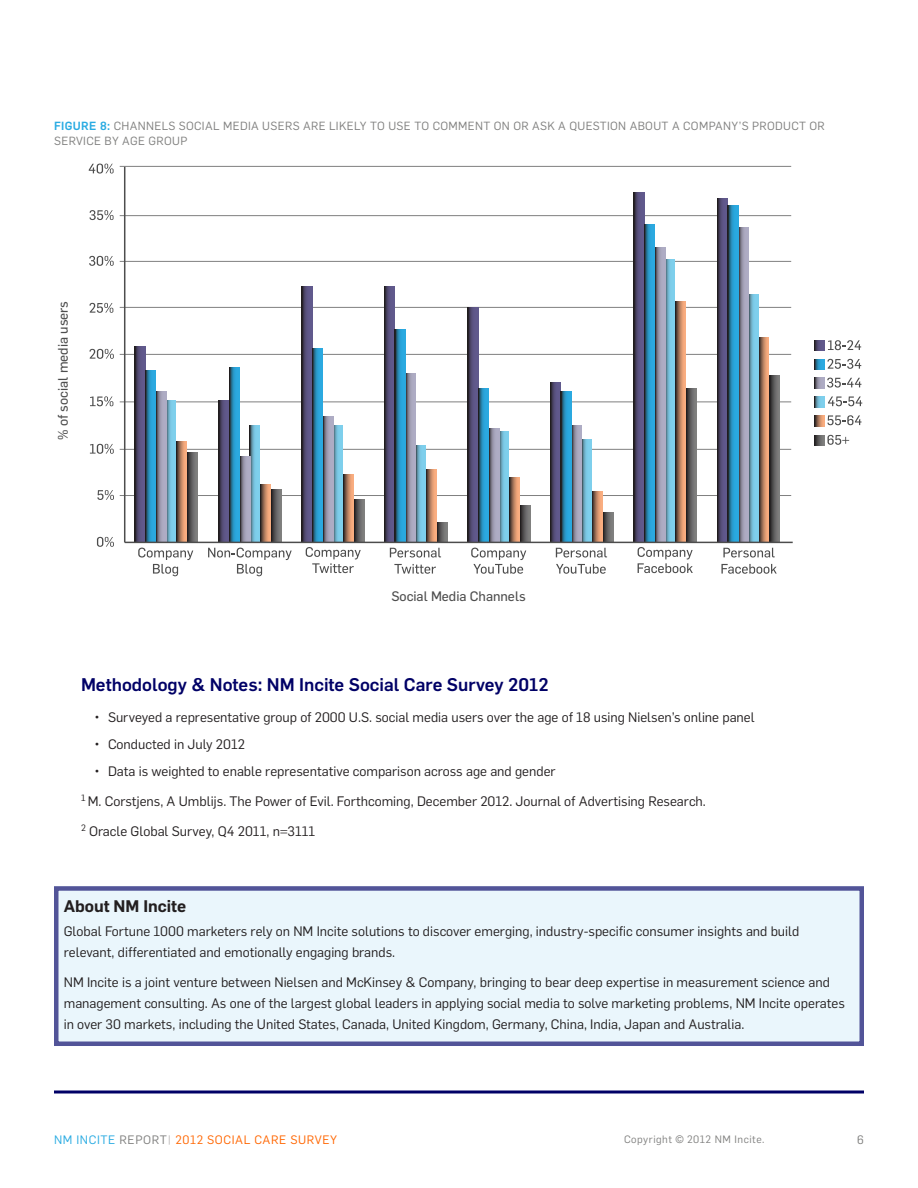
<style>
.page{position:relative;width:918px;height:1188px;background:#fff}
.page>*{position:absolute;margin:0;border:0;box-sizing:border-box;transform-origin:0 0}
.Sub_Heading{font:500 18px "Flama";color:#006}
.t1{font:600 16.5px "Flama";color:#231f20}
.Body_Copy{font:13.5px/21px "Flama";color:#231f20}
.Main_Bullets{font:13.5px "Flama";color:#231f20}
.t2{font:13.5px "Flama Basic";color:#4d4d4d}
.t3{font:12px "Flama";letter-spacing:.05em;color:#f60}
.quotes{font:12px "Flama";color:#80807f}
.titles_-_orange_ALL{font:11.7px/15px "Flama";letter-spacing:.03em;color:#80807f}
.t4{font:10.5px "Flama";letter-spacing:.05em;color:#80807f}
.s1{font-weight:500;color:#29abe2}
.s2{color:#29abe2}
.s3{color:#80807f}
.s4{color:#b7b4b4}
.s5{font-family:"Arial"}
</style>
<div class="page">
<svg style="left:54px;top:1090px;width:810px;height:4px;background:#3f3f8c"></svg>
<div style="left:54px;top:886px;width:810px;height:155px;background:#eaf6fc"></div>
<div style="left:54px;top:886px;width:810px;height:160px;border:4px solid #525498"></div>
<hr style="left:120px;top:449px;width:671px;height:1px;background:#808080">
<hr style="left:120px;top:495px;width:671px;height:1px;background:#808080">
<hr style="left:120px;top:215px;width:671px;height:1px;background:#808080">
<hr style="left:120px;top:261px;width:671px;height:1px;background:#808080">
<hr style="left:120px;top:307px;width:671px;height:1px;background:#808080">
<hr style="left:120px;top:354px;width:671px;height:1px;background:#808080">
<hr style="left:120px;top:402px;width:671px;height:1px;background:#808080">
<hr style="left:124px;top:166px;width:1px;height:376px;background:#4d4d4d">
<svg style="left:135px;top:346px;width:10px;height:196px;background:#514a72"></svg>
<svg style="left:187px;top:452px;width:10px;height:90px"></svg>
<svg style="left:176px;top:442px;width:10px;height:100px"></svg>
<svg style="left:166px;top:401px;width:10px;height:141px"></svg>
<svg style="left:156px;top:391px;width:10px;height:151px;background:#8e8b9e"></svg>
<svg style="left:145px;top:370px;width:11px;height:172px;background:#2785af"></svg>
<svg style="left:302px;top:286px;width:10px;height:256px;background:#514a72"></svg>
<svg style="left:354px;top:499px;width:10px;height:43px"></svg>
<svg style="left:343px;top:474px;width:10px;height:68px"></svg>
<svg style="left:333px;top:426px;width:10px;height:116px"></svg>
<svg style="left:323px;top:416px;width:10px;height:126px"></svg>
<svg style="left:312px;top:349px;width:11px;height:193px;background:#2785af"></svg>
<svg style="left:219px;top:401px;width:10px;height:141px"></svg>
<svg style="left:271px;top:489px;width:10px;height:53px"></svg>
<svg style="left:260px;top:484px;width:10px;height:58px"></svg>
<svg style="left:249px;top:426px;width:11px;height:116px"></svg>
<svg style="left:240px;top:456px;width:10px;height:86px"></svg>
<svg style="left:229px;top:367px;width:11px;height:175px;background:#2785af"></svg>
<svg style="left:384px;top:286px;width:11px;height:256px;background:#4a4466"></svg>
<svg style="left:437px;top:523px;width:10px;height:19px"></svg>
<svg style="left:426px;top:469px;width:10px;height:73px"></svg>
<svg style="left:416px;top:446px;width:10px;height:96px"></svg>
<svg style="left:405px;top:374px;width:11px;height:168px;background:#8993a9"></svg>
<svg style="left:395px;top:329px;width:10px;height:213px;background:#2787b1"></svg>
<svg style="left:468px;top:307px;width:10px;height:235px;background:#514a72"></svg>
<svg style="left:520px;top:506px;width:10px;height:36px"></svg>
<svg style="left:509px;top:477px;width:10px;height:65px"></svg>
<svg style="left:499px;top:431px;width:10px;height:111px"></svg>
<svg style="left:489px;top:429px;width:10px;height:113px"></svg>
<svg style="left:478px;top:389px;width:11px;height:153px;background:#2785af"></svg>
<svg style="left:550px;top:382px;width:11px;height:160px;background:#494365"></svg>
<svg style="left:603px;top:513px;width:10px;height:29px"></svg>
<svg style="left:592px;top:491px;width:10px;height:51px"></svg>
<svg style="left:582px;top:440px;width:10px;height:102px"></svg>
<svg style="left:571px;top:426px;width:11px;height:116px"></svg>
<svg style="left:561px;top:391px;width:10px;height:151px;background:#2787b1"></svg>
<svg style="left:634px;top:192px;width:10px;height:350px;background:#514a72"></svg>
<svg style="left:686px;top:389px;width:10px;height:153px;background:#595758"></svg>
<svg style="left:675px;top:301px;width:10px;height:241px;background:#a57459"></svg>
<svg style="left:665px;top:260px;width:10px;height:282px;background:#7abad4"></svg>
<svg style="left:655px;top:247px;width:10px;height:295px;background:#8e8b9e"></svg>
<svg style="left:644px;top:225px;width:11px;height:317px;background:#2786b0"></svg>
<svg style="left:717px;top:199px;width:11px;height:343px;background:#4a4366"></svg>
<svg style="left:769px;top:376px;width:11px;height:166px;background:#585757"></svg>
<svg style="left:758px;top:337px;width:11px;height:205px;background:#ab836b"></svg>
<svg style="left:749px;top:295px;width:9px;height:247px;background:#71b5ce"></svg>
<svg style="left:738px;top:228px;width:11px;height:314px;background:#8b94ab"></svg>
<svg style="left:728px;top:206px;width:10px;height:336px;background:#2789b4"></svg>
<hr style="left:125px;top:542px;width:668px;height:1px;background:#4d4d4d">
<hr style="left:120px;top:166px;width:671px;height:1px;background:#808080">
<svg style="left:89px;top:164px;width:25px;height:10px"></svg>
<svg style="left:90px;top:349px;width:24px;height:10px"></svg>
<svg style="left:90px;top:303px;width:23px;height:10px"></svg>
<svg style="left:90px;top:396px;width:23px;height:10px"></svg>
<svg style="left:90px;top:210px;width:24px;height:10px"></svg>
<svg style="left:97px;top:537px;width:17px;height:10px"></svg>
<svg style="left:89px;top:256px;width:25px;height:10px"></svg>
<svg style="left:97px;top:490px;width:17px;height:10px"></svg>
<svg style="left:90px;top:444px;width:24px;height:10px"></svg>
<svg style="left:138px;top:548px;width:55px;height:28px"></svg>
<svg style="left:208px;top:548px;width:84px;height:28px"></svg>
<svg style="left:306px;top:547px;width:55px;height:26px"></svg>
<svg style="left:390px;top:548px;width:51px;height:10px"></svg>
<svg style="left:394px;top:564px;width:42px;height:10px"></svg>
<svg style="left:471px;top:548px;width:55px;height:26px"></svg>
<svg style="left:556px;top:548px;width:51px;height:10px"></svg>
<svg style="left:556px;top:564px;width:50px;height:10px"></svg>
<svg style="left:638px;top:547px;width:55px;height:26px"></svg>
<svg style="left:723px;top:548px;width:52px;height:10px"></svg>
<svg style="left:721px;top:564px;width:56px;height:10px"></svg>
<svg style="left:814px;top:340px;width:47px;height:11px"></svg>
<svg style="left:814px;top:378px;width:47px;height:10px"></svg>
<svg style="left:814px;top:397px;width:48px;height:10px"></svg>
<svg style="left:814px;top:415px;width:48px;height:11px"></svg>
<svg style="left:814px;top:435px;width:35px;height:10px"></svg>
<svg style="left:814px;top:359px;width:47px;height:11px"></svg>
<p class="titles_-_orange_ALL" style="left:54px;top:118px;width:772px"><span class="s1">FIGURE 8:</span> CHANNELS SOCIAL MEDIA USERS ARE LIKELY TO USE TO COMMENT ON OR ASK A QUESTION ABOUT A COMPANY’S PRODUCT OR<br>SERVICE BY AGE GROUP</p>
<p class="t2" style="left:54px;top:440px;width:141px;rotate:-90deg">% of social media users</p>
<p class="t2" style="left:391px;top:587px;width:136px">Social Media Channels</p>
<p class="Sub_Heading" style="left:81px;top:671px;width:469px">Methodology &amp; Notes: NM Incite Social Care Survey 2012</p>
<p class="Main_Bullets" style="left:94px;top:708px;width:662px">• Surveyed a representative group of 2000 U.S. social media users over the age of 18 using Nielsen’s online panel</p>
<p class="Main_Bullets" style="left:94px;top:735px;width:152px">• Conducted in July 2012</p>
<p class="Main_Bullets" style="left:94px;top:762px;width:463px">• Data is weighted to enable representative comparison across age and gender</p>
<p class="Body_Copy" style="left:81px;top:790px;width:626px"><sup>1</sup> M. Corstjens, A Umblijs. The Power of Evil. Forthcoming, December 2012. Journal of Advertising Research.</p>
<p class="Body_Copy" style="left:81px;top:820px;width:236px"><sup>2</sup> Oracle Global Survey, Q4 2011, n=3111</p>
<p class="t1" style="left:64px;top:894px;width:124px">About NM Incite</p>
<p class="Body_Copy" style="left:64px;top:920px;width:737px">Global Fortune 1000 marketers rely on NM Incite solutions to discover emerging, industry-specific consumer insights and build relevant, differentiated and emotionally engaging brands.</p>
<p class="Body_Copy" style="left:64px;top:971px;width:783px">NM Incite is a joint venture between Nielsen and McKinsey &amp; Company, bringing to bear deep expertise in measurement science and management consulting. As one of the largest global leaders in applying social media to solve marketing problems, NM Incite operates in over 30 markets, including the United States, Canada, United Kingdom, Germany, China, India, Japan and Australia.</p>
<p class="t3" style="left:54px;top:1132px;width:285px"><span class="s2">NM INCITE</span> <span class="s3">REPORT</span><span class="s4">|</span> 2012 SOCIAL CARE SURVEY</p>
<p class="t4" style="left:624px;top:1132px;width:142px">Copyright <span class="s5">©</span> 2012 NM Incite.</p>
<p class="quotes" style="left:857px;top:1132px;width:8px">6</p>
</div>
